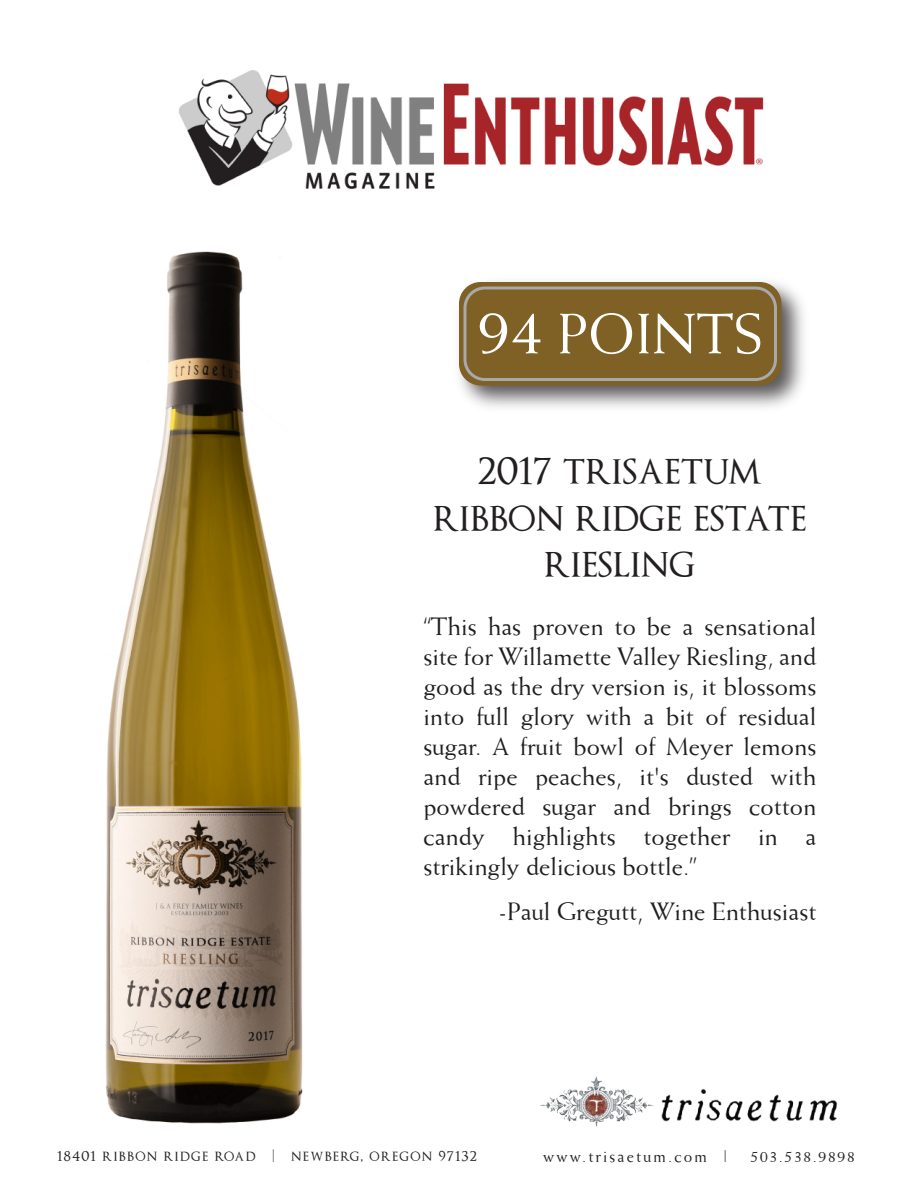
<style>
.page{position:relative;width:918px;height:1188px;background:#fff}
.page>*{position:absolute;margin:0;border:0;box-sizing:border-box;transform-origin:0 0}
.t1{font:57px "Weiss";color:#fff}
.t2{font:45px/46.5px "Optimus Princeps";color:#231f20;text-align:center}
.t3{font:25.5px/30px "Weiss";color:#201d1e;text-align:justify}
.t4{font:17.4px "Weiss";letter-spacing:.13em;color:#231f20;scale:.95 1}
.t5{font:16.5px "Optimus Princeps";letter-spacing:.08em;color:#231f20}
.t6{font:16.5px "Weiss";letter-spacing:.08em;color:#231f20}
.s1{font-size:66px}
.s2{font-size:16.5px}
</style>
<div class="page">
<img style="left:105px;top:250px;width:198px;height:874px">
<img style="left:540px;top:1076px;width:114px;height:51px">
<img style="left:662px;top:1089px;width:176px;height:32px">
<img style="left:458px;top:281px;width:346px;height:127px">
<div style="left:459px;top:282px;width:323px;height:104px;background:#7f6025;border-radius:22px"></div>
<div style="left:463px;top:287px;width:314px;height:94px;border:3px solid #a8a9ad;border-radius:20px"></div>
<img style="left:179px;top:70px;width:585px;height:119px">
<h1 class="t1" style="left:477px;top:301px;width:288px"><span class="s1">94</span> POINTS</h1>
<h2 class="t2" style="left:433px;top:450px;width:375px">2017 trisaetum ribbon ridge estate riesling</h2>
<p class="t3" style="left:423px;top:611px;width:395px">“This has proven to be a sensational site for Willamette Valley Riesling, and good as the dry version is, it blossoms into full glory with a bit of residual sugar. A fruit bowl of Meyer lemons and ripe peaches, it's dusted with powdered sugar and brings cotton candy highlights together in a strikingly delicious bottle.”</p>
<p class="t3" style="left:499px;top:896px;width:319px">-Paul Gregutt, Wine Enthusiast</p>
<p class="t5" style="left:57px;top:1148px;width:421px">18401 ribbon ridge road | newberg, oregon 97132</p>
<p class="t4" style="left:543px;top:1146px;width:195px">www.trisaetum.com <span class="s2">|</span></p>
<p class="t6" style="left:750px;top:1147px;width:106px">503.538.9898</p>
</div>
